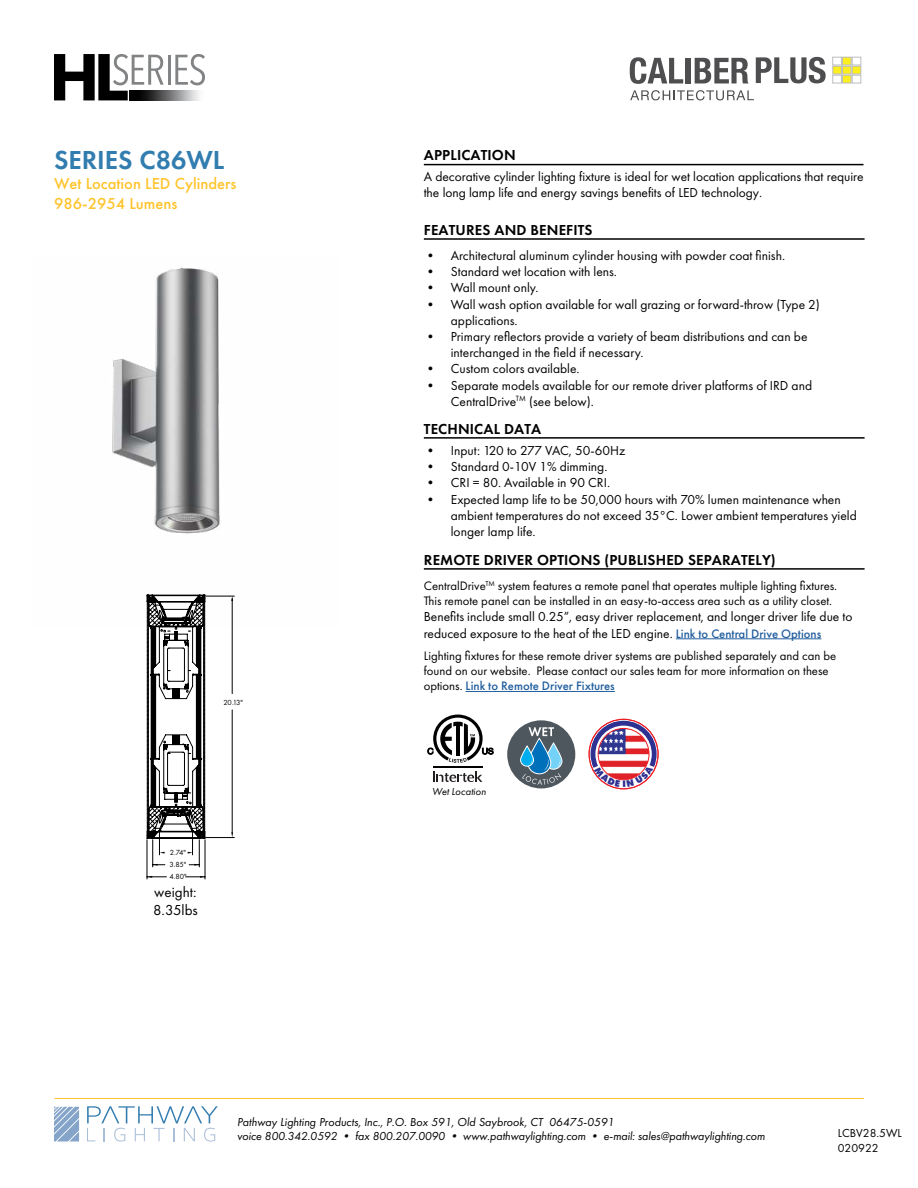
<style>
.page{position:relative;width:918px;height:1188px;background:#fff}
.page>*{position:absolute;margin:0;border:0;box-sizing:border-box;transform-origin:0 0}
.t1{font:600 27px "Futura PT";color:#327db0}
.t2{font:500 16.5px/19.8px "Futura PT";color:#ffc42c}
.t3{font:600 15px "Futura PT";letter-spacing:.01em;color:#000}
.t4{font:15px/18px "Futura PT";color:#000}
.t5{font:13.5px/16.2px "Futura PT";color:#000}
.t6{font:12.75px/15.3px "Futura PT";color:#000}
.t7{font:italic 12px/13.5px "Futura PT";letter-spacing:-.005em;color:#000}
.t8{font:12px/14.4px "Futura PT";color:#000}
.t9{font:italic 10.5px "Futura PT";color:#000}
.t10{font:7.65px/12.1px "Futura PT";letter-spacing:-.04em;color:#000;text-align:justify}
.s1{font-weight:500;font-size:12.75px;color:#215e9e}
.s2{font-weight:500;color:#215e9e}
</style>
<div class="page">
<svg style="left:630px;top:57px;width:53px;height:27px"></svg>
<div style="left:686px;top:58px;width:5px;height:25px;background:#4e4e50"></div>
<svg style="left:695px;top:58px;width:54px;height:25px"></svg>
<svg style="left:756px;top:57px;width:70px;height:26px"></svg>
<div style="left:842px;top:57px;width:9px;height:8px;background:#fcee1f"></div>
<div style="left:842px;top:57px;width:9px;height:8px;border:1px solid #bbbdbf"></div>
<div style="left:842px;top:75px;width:9px;height:8px;background:#fcee1f"></div>
<div style="left:842px;top:75px;width:9px;height:8px;border:1px solid #bbbdbf"></div>
<div style="left:842px;top:66px;width:9px;height:8px;background:#fcee1f"></div>
<div style="left:842px;top:66px;width:9px;height:8px;border:1px solid #bbbdbf"></div>
<div style="left:852px;top:57px;width:9px;height:8px;border:1px solid #bbbdbf"></div>
<div style="left:852px;top:75px;width:9px;height:8px;border:1px solid #bbbdbf"></div>
<div style="left:852px;top:66px;width:9px;height:8px;background:#fcee1f"></div>
<div style="left:852px;top:66px;width:9px;height:8px;border:1px solid #bbbdbf"></div>
<div style="left:833px;top:57px;width:9px;height:8px;border:1px solid #bbbdbf"></div>
<div style="left:833px;top:75px;width:9px;height:8px;border:1px solid #bbbdbf"></div>
<div style="left:833px;top:66px;width:8px;height:8px;background:#fcee1f"></div>
<div style="left:833px;top:66px;width:9px;height:8px;border:1px solid #bbbdbf"></div>
<svg style="left:630px;top:90px;width:124px;height:10px"></svg>
<hr style="left:424px;top:164px;width:440px;height:1px;background:#000">
<hr style="left:424px;top:238px;width:441px;height:2px;background:#000">
<hr style="left:424px;top:437px;width:441px;height:2px;background:#000">
<hr style="left:55px;top:1098px;width:809px;height:1px;background:#ffc42c">
<svg style="left:433px;top:772px;width:49px;height:10px"></svg>
<hr style="left:433px;top:766px;width:49px;height:2px;background:#000">
<svg style="left:427px;top:714px;width:67px;height:49px"></svg>
<svg style="left:87px;top:1106px;width:131px;height:36px"></svg>
<svg style="left:54px;top:1107px;width:25px;height:34px"></svg>
<hr style="left:676px;top:638px;width:145px;height:1px;background:#215e9e">
<hr style="left:466px;top:691px;width:149px;height:1px;background:#215e9e">
<hr style="left:424px;top:568px;width:441px;height:2px;background:#000">
<svg style="left:54px;top:54px;width:110px;height:46px"></svg>
<hr style="left:168px;top:55px;width:3px;height:30px;background:#818385">
<svg style="left:175px;top:54px;width:30px;height:31px"></svg>
<svg style="left:130px;top:91px;width:69px;height:9px"></svg>
<div style="left:507px;top:720px;width:68px;height:68px;background:#4d575d;border-radius:50%"></div>
<svg style="left:528px;top:727px;width:26px;height:9px"></svg>
<svg style="left:545px;top:743px;width:17px;height:26px"></svg>
<div style="left:545px;top:743px;width:17px;height:26px;border:1px solid #fff;border-radius:8px"></div>
<svg style="left:528px;top:738px;width:23px;height:36px"></svg>
<div style="left:528px;top:738px;width:23px;height:36px;border:1px solid #fff;border-radius:11px"></div>
<svg style="left:521px;top:746px;width:13px;height:20px"></svg>
<div style="left:520px;top:746px;width:14px;height:20px;border:1px solid #fff;border-radius:6px"></div>
<svg style="left:522px;top:758px;width:40px;height:27px"></svg>
<img style="left:112px;top:267px;width:123px;height:359px">
<hr style="left:147px;top:840px;width:1px;height:39px;background:#000">
<hr style="left:205px;top:840px;width:1px;height:39px;background:#000">
<svg style="left:147px;top:876px;width:19px;height:2px"></svg>
<svg style="left:186px;top:876px;width:19px;height:2px"></svg>
<svg style="left:147px;top:595px;width:87px;height:272px"></svg>
<svg style="left:588px;top:718px;width:71px;height:71px"></svg>
<h1 class="t1" style="left:54px;top:144px;width:172px">SERIES C86WL</h1>
<p class="t2" style="left:54px;top:174px;width:184px">Wet Location LED Cylinders<br>986-2954 Lumens</p>
<p class="t10" style="left:223px;top:696px;width:21px">20.13"</p>
<p class="t10" style="left:169px;top:846px;width:19px">2.74" 3.85" 4.80"</p>
<p class="t4" style="left:153px;top:883px;width:46px">weight:<br>8.35lbs</p>
<p class="t3" style="left:424px;top:146px;width:93px">APPLICATION</p>
<p class="t5" style="left:424px;top:168px;width:441px">A decorative cylinder lighting fixture is ideal for wet location applications that require the long lamp life and energy savings benefits of LED technology.</p>
<p class="t3" style="left:424px;top:220px;width:170px">FEATURES AND BENEFITS</p>
<p class="t5" style="left:424px;top:247px;width:363px">• Architectural aluminum cylinder housing with powder coat finish.</p>
<p class="t5" style="left:424px;top:263px;width:195px">• Standard wet location with lens.</p>
<p class="t5" style="left:424px;top:280px;width:116px">• Wall mount only.</p>
<p class="t5" style="left:451px;top:296px;width:371px;text-indent:-27px">• Wall wash option available for wall grazing or forward-throw (Type 2) applications.</p>
<p class="t5" style="left:451px;top:328px;width:358px;text-indent:-27px">• Primary reflectors provide a variety of beam distributions and can be interchanged in the field if necessary.</p>
<p class="t5" style="left:424px;top:361px;width:157px">• Custom colors available.</p>
<p class="t5" style="left:451px;top:377px;width:363px;text-indent:-27px">• Separate models available for our remote driver platforms of IRD and<br>CentralDrive<sup>TM</sup> (see below).</p>
<p class="t5" style="left:424px;top:442px;width:203px">• Input: 120 to 277 VAC, 50-60Hz</p>
<p class="t5" style="left:424px;top:459px;width:185px">• Standard 0-10V 1% dimming.</p>
<p class="t5" style="left:424px;top:475px;width:188px">• CRI = 80. Available in 90 CRI.</p>
<p class="t5" style="left:451px;top:491px;width:407px;text-indent:-27px">• Expected lamp life to be 50,000 hours with 70% lumen maintenance when ambient temperatures do not exceed 35°C. Lower ambient temperatures yield longer lamp life.</p>
<p class="t3" style="left:424px;top:419px;width:119px">TECHNICAL DATA</p>
<p class="t3" style="left:424px;top:550px;width:353px">REMOTE DRIVER OPTIONS (PUBLISHED SEPARATELY)</p>
<p class="t6" style="left:424px;top:578px;width:415px">CentralDrive<sup>TM</sup> system features a remote panel that operates multiple lighting fixtures.<br>This remote panel can be installed in an easy-to-access area such as a utility closet.</p>
<p class="t5" style="left:424px;top:609px;width:430px">Benefits include small 0.25”, easy driver replacement, and longer driver life due to reduced exposure to the heat of the LED engine. <span class="s1">Link to Central Drive Options</span></p>
<p class="t6" style="left:424px;top:648px;width:414px">Lighting fixtures for these remote driver systems are published separately and can be found on our website. Please contact our sales team for more information on these options. <span class="s2">Link to Remote Driver Fixtures</span></p>
<p class="t9" style="left:432px;top:786px;width:55px">Wet Location</p>
<p class="t7" style="left:237px;top:1115px;width:529px">Pathway Lighting Products, Inc., P.O. Box 591, Old Saybrook, CT 06475-0591<br>voice 800.342.0592 • fax 800.207.0090 • www.pathwaylighting.com • e-mail: sales@pathwaylighting.com</p>
<p class="t8" style="left:838px;top:1126px;width:66px">LCBV28.5WL<br>020922</p>
</div>
